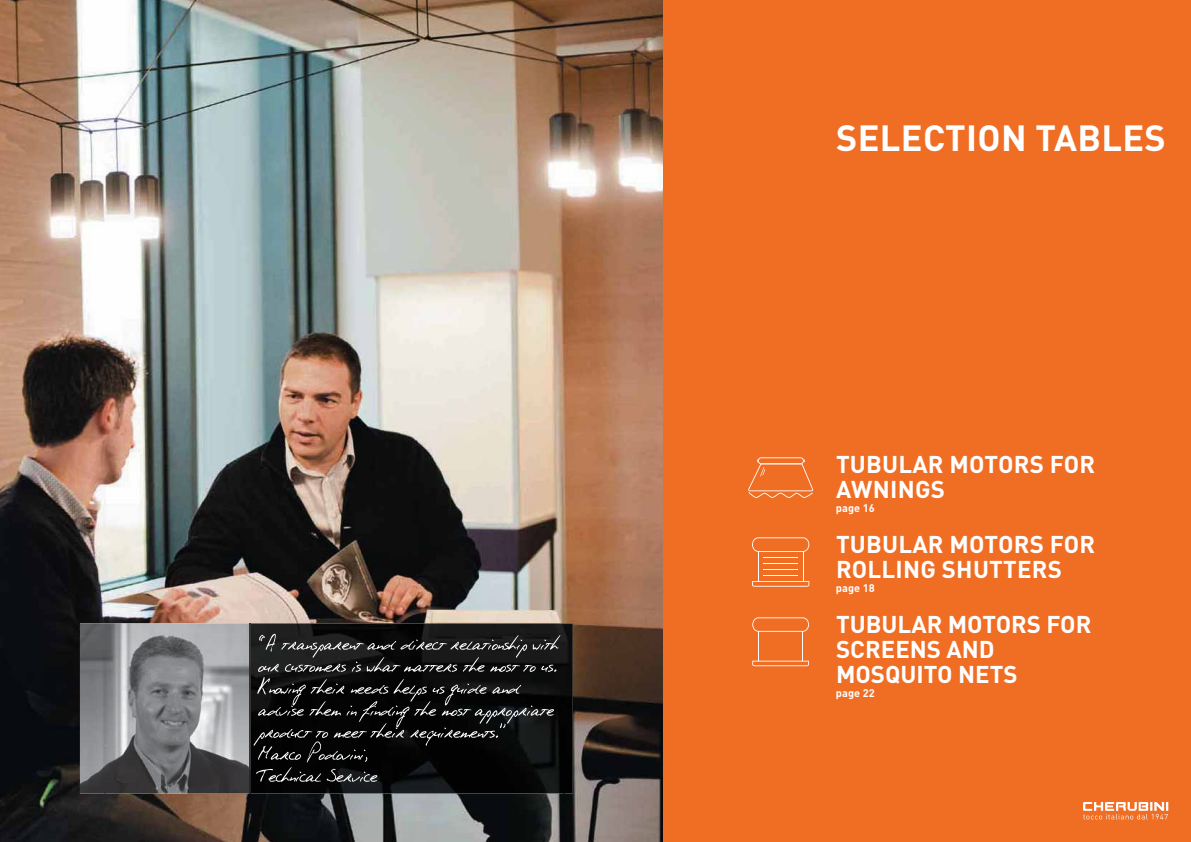
<style>
.page{position:relative;width:1191px;height:842px;background:#fff}
.page>*{position:absolute;margin:0;border:0;box-sizing:border-box;transform-origin:0 0}
.t1{font:700 36px "DINOT";letter-spacing:.01em;color:#fff}
.t2{font:700 24px/25px "DINOT";color:#fff}
.t3{font:700 11px "DINOT";color:#fff}
</style>
<div class="page">
<img style="left:0;top:0;width:663px;height:631px">
<img style="left:0;top:631px;width:104px;height:211px">
<img style="left:564px;top:631px;width:99px;height:211px">
<img style="left:104px;top:793px;width:460px;height:49px">
<div style="left:663px;top:0;width:528px;height:842px;background:#f06d24"></div>
<svg style="left:1083px;top:802px;width:85px;height:17px"></svg>
<img style="left:80px;top:623px;width:493px;height:170px">
<img style="left:249px;top:623px;width:1px;height:170px">
<svg style="left:748px;top:457px;width:65px;height:41px"></svg>
<svg style="left:752px;top:581px;width:57px;height:6px"></svg>
<svg style="left:752px;top:537px;width:57px;height:15px"></svg>
<hr style="left:757px;top:551px;width:1px;height:30px;background:#fff">
<hr style="left:802px;top:551px;width:1px;height:30px;background:#fff">
<hr style="left:763px;top:557px;width:35px;height:1px;background:#fff">
<hr style="left:763px;top:563px;width:35px;height:1px;background:#fff">
<hr style="left:763px;top:569px;width:35px;height:1px;background:#fff">
<hr style="left:763px;top:575px;width:35px;height:1px;background:#fff">
<svg style="left:752px;top:661px;width:57px;height:5px"></svg>
<svg style="left:752px;top:617px;width:57px;height:15px"></svg>
<hr style="left:758px;top:631px;width:1px;height:30px;background:#fff">
<hr style="left:802px;top:631px;width:1px;height:30px;background:#fff">
<svg style="left:253px;top:634px;width:307px;height:148px;background:#1f2020"></svg>
<h1 class="t1" style="left:836px;top:126px;width:331px">SELECTION TABLES</h1>
<p class="t2" style="left:836px;top:455px;width:260px">TUBULAR MOTORS FOR<br>AWNINGS</p>
<p class="t3" style="left:836px;top:504px;width:40px">page 16</p>
<p class="t2" style="left:836px;top:535px;width:260px">TUBULAR MOTORS FOR<br>ROLLING SHUTTERS</p>
<p class="t3" style="left:836px;top:584px;width:40px">page 18</p>
<p class="t2" style="left:836px;top:615px;width:257px">TUBULAR MOTORS FOR<br>SCREENS AND<br>MOSQUITO NETS</p>
<p class="t3" style="left:836px;top:689px;width:40px">page 22</p>
</div>
